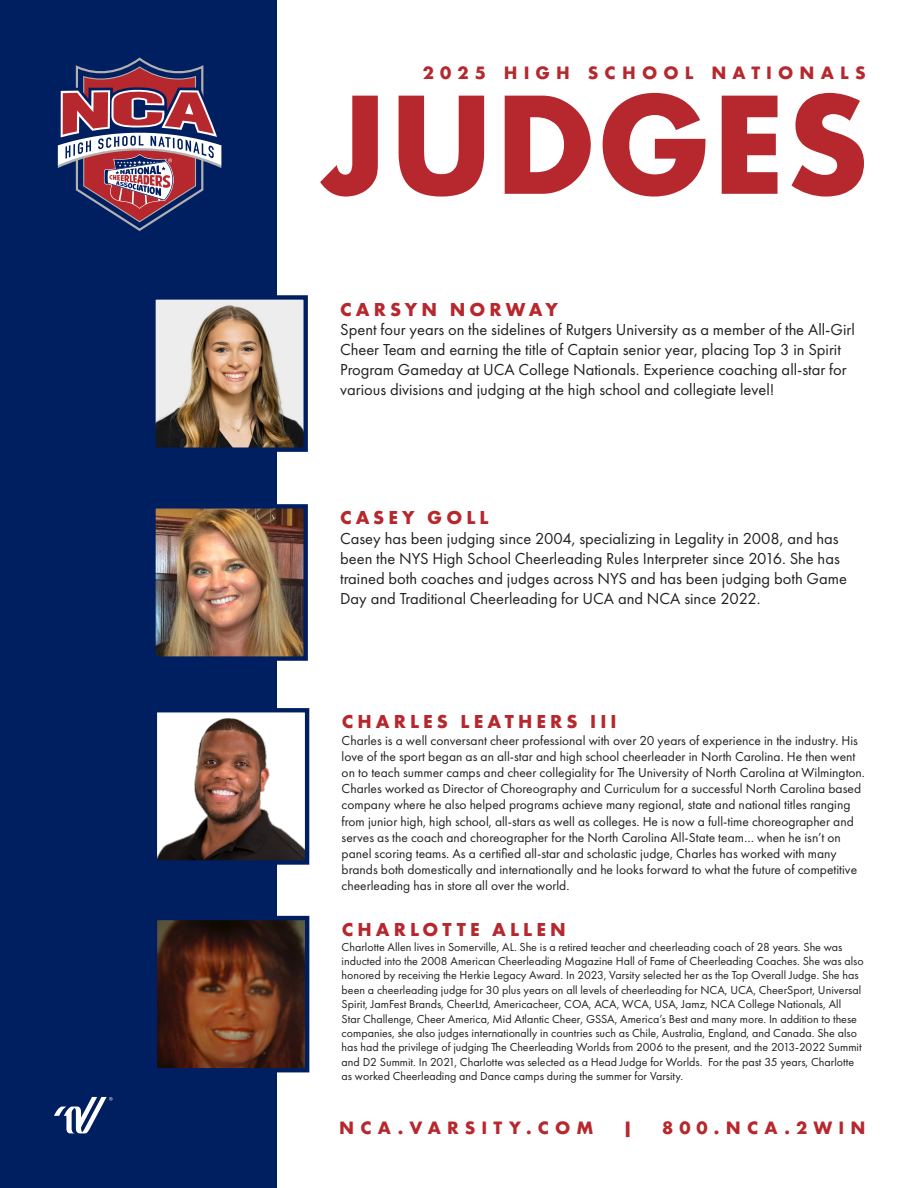
<style>
.page{position:relative;width:918px;height:1188px;background:#fff}
.page>*{position:absolute;margin:0;border:0;box-sizing:border-box;transform-origin:0 0}
.t1{font:700 130.2px "Futura";color:#b6282d}
.t2{font:700 19.5px "Futura PT";letter-spacing:.21em;color:#b6282d}
.t3{font:16.5px/19.8px "Futura PT";color:#231f20}
.t4{font:700 16.5px "Futura";letter-spacing:.37em;color:#b6282d}
.t5{font:13.5px/16.2px "Futura PT";color:#231f20}
.t6{font:12px/14.4px "Futura PT";color:#231f20}
</style>
<div class="page">
<div style="left:0;top:0;width:277px;height:1188px;background:#001f61"></div>
<svg style="left:58px;top:57px;width:163px;height:174px"></svg>
<svg style="left:54px;top:1097px;width:59px;height:36px"></svg>
<img style="left:155px;top:295px;width:153px;height:157px">
<img style="left:155px;top:504px;width:153px;height:157px">
<svg style="left:157px;top:708px;width:153px;height:157px"></svg>
<svg style="left:157px;top:915px;width:153px;height:158px"></svg>
<h3 class="t4" style="left:423px;top:60px;width:445px">2025 HIGH SCHOOL NATIONALS</h3>
<h1 class="t1" style="left:319px;top:51px;width:552px">JUDGES</h1>
<p class="t2" style="left:340px;top:296px;width:219px">CARSYN NORWAY</p>
<p class="t3" style="left:340px;top:320px;width:516px">Spent four years on the sidelines of Rutgers University as a member of the All-Girl Cheer Team and earning the title of Captain senior year, placing Top 3 in Spirit Program Gameday at UCA College Nationals. Experience coaching all-star for various divisions and judging at the high school and collegiate level!</p>
<p class="t2" style="left:340px;top:505px;width:150px">CASEY GOLL</p>
<p class="t3" style="left:340px;top:529px;width:508px">Casey has been judging since 2004, specializing in Legality in 2008, and has been the NYS High School Cheerleading Rules Interpreter since 2016. She has trained both coaches and judges across NYS and has been judging both Game Day and Traditional Cheerleading for UCA and NCA since 2022.</p>
<p class="t2" style="left:342px;top:709px;width:276px">CHARLES LEATHERS III</p>
<p class="t5" style="left:342px;top:732px;width:525px">Charles is a well conversant cheer professional with over 20 years of experience in the industry. His love of the sport began as an all-star and high school cheerleader in North Carolina. He then went on to teach summer camps and cheer collegiality for The University of North Carolina at Wilmington.<br>Charles worked as Director of Choreography and Curriculum for a successful North Carolina based company where he also helped programs achieve many regional, state and national titles ranging from junior high, high school, all-stars as well as colleges. He is now a full-time choreographer and serves as the coach and choreographer for the North Carolina All-State team… when he isn’t on panel scoring teams. As a certified all-star and scholastic judge, Charles has worked with many brands both domestically and internationally and he looks forward to what the future of competitive cheerleading has in store all over the world.</p>
<p class="t2" style="left:342px;top:917px;width:226px">CHARLOTTE ALLEN</p>
<p class="t6" style="left:342px;top:939px;width:524px">Charlotte Allen lives in Somerville, AL. She is a retired teacher and cheerleading coach of 28 years. She was inducted into the 2008 American Cheerleading Magazine Hall of Fame of Cheerleading Coaches. She was also honored by receiving the Herkie Legacy Award. In 2023, Varsity selected her as the Top Overall Judge. She has been a cheerleading judge for 30 plus years on all levels of cheerleading for NCA, UCA, CheerSport, Universal Spirit, JamFest Brands, CheerLtd, Americacheer, COA, ACA, WCA, USA, Jamz, NCA College Nationals, All<br>Star Challenge, Cheer America, Mid Atlantic Cheer, GSSA, America’s Best and many more. In addition to these companies, she also judges internationally in countries such as Chile, Australia, England, and Canada. She also has had the privilege of judging The Cheerleading Worlds from 2006 to the present, and the 2013-2022 Summit and D2 Summit. In 2021, Charlotte was selected as a Head Judge for Worlds. For the past 35 years, Charlotte as worked Cheerleading and Dance camps during the summer for Varsity.</p>
<h3 class="t4" style="left:339px;top:1116px;width:256px">NCA.VARSITY.COM</h3>
<h3 class="t4" style="left:623px;top:1116px;width:11px">|</h3>
<h3 class="t4" style="left:662px;top:1116px;width:205px">800.NCA.2WIN</h3>
</div>
